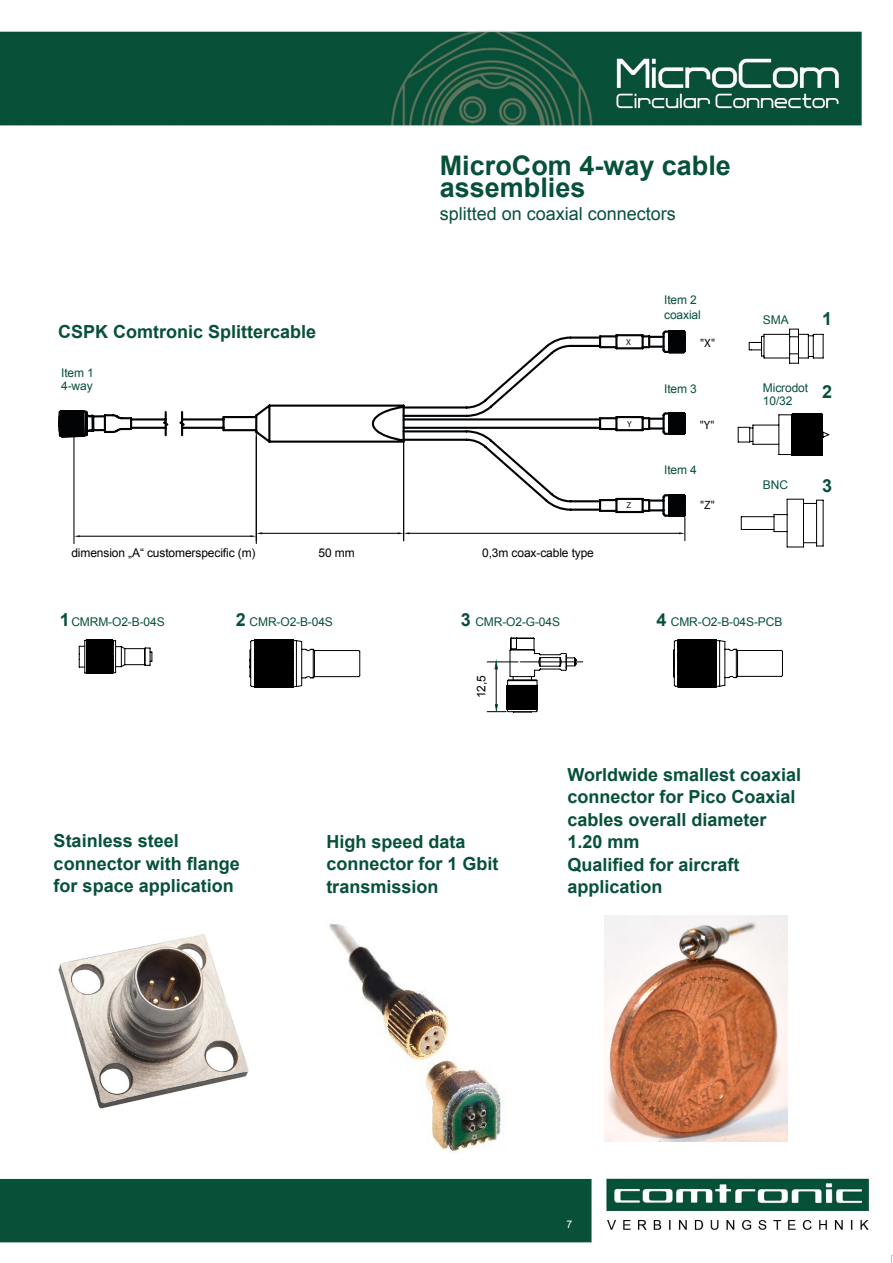
<style>
.page{position:relative;width:893px;height:1263px;background:#fff}
.page>*{position:absolute;margin:0;border:0;box-sizing:border-box;transform-origin:0 0}
.t1{font:700 27px/22.5px "Arial";color:#075138}
.t2{font:700 18px/22.5px "Arial";color:#075138}
.t3{font:18px "Arial";color:#075138}
.t4{font:12px/13.5px "Arial";letter-spacing:-.01em;color:#075138}
.t5{font:12px "Arial";letter-spacing:-.01em;color:#000}
.t6{font:12px "Myriad Pro";color:#010305}
.t7{font:10.5px "Arial";color:#fff}
.t8{font:8.55px "Myriad Pro";color:#010305}
</style>
<div class="page">
<img style="left:0;top:30px;width:893px;height:1233px">
<img style="left:35px;top:919px;width:242px;height:203px">
<img style="left:605px;top:916px;width:182px;height:225px">
<svg style="left:57px;top:335px;width:604px;height:183px"></svg>
<svg style="left:103px;top:333px;width:558px;height:181px"></svg>
<hr style="left:409px;top:533px;width:270px;height:1px;background:#010305">
<svg style="left:661px;top:328px;width:27px;height:213px"></svg>
<hr style="left:73px;top:430px;width:1px;height:114px;background:#010305">
<hr style="left:256px;top:437px;width:1px;height:107px;background:#010305">
<hr style="left:80px;top:536px;width:170px;height:1px;background:#010305">
<svg style="left:74px;top:535px;width:6px;height:2px"></svg>
<hr style="left:256px;top:425px;width:1px;height:116px;background:#010305">
<hr style="left:403px;top:433px;width:1px;height:108px;background:#010305">
<hr style="left:262px;top:533px;width:136px;height:1px;background:#010305">
<svg style="left:250px;top:532px;width:12px;height:5px"></svg>
<svg style="left:398px;top:532px;width:11px;height:2px"></svg>
<svg style="left:749px;top:329px;width:75px;height:35px"></svg>
<svg style="left:737px;top:413px;width:93px;height:43px"></svg>
<hr style="left:823px;top:500px;width:1px;height:46px;background:#000">
<hr style="left:816px;top:500px;width:1px;height:46px;background:#000">
<hr style="left:803px;top:499px;width:1px;height:48px;background:#000">
<hr style="left:787px;top:499px;width:1px;height:48px;background:#000">
<svg style="left:741px;top:517px;width:1px;height:12px"></svg>
<svg style="left:787px;top:542px;width:36px;height:6px"></svg>
<svg style="left:787px;top:499px;width:36px;height:5px"></svg>
<svg style="left:774px;top:514px;width:13px;height:18px"></svg>
<hr style="left:741px;top:529px;width:33px;height:1px;background:#000">
<hr style="left:741px;top:516px;width:33px;height:1px;background:#000">
<svg style="left:79px;top:639px;width:74px;height:35px"></svg>
<svg style="left:249px;top:639px;width:111px;height:49px"></svg>
<svg style="left:487px;top:637px;width:89px;height:75px"></svg>
<hr style="left:520px;top:662px;width:63px;height:1px;background:#000">
<svg style="left:673px;top:639px;width:110px;height:48px"></svg>
<img style="left:320px;top:920px;width:199px;height:233px">
<h1 class="t1" style="left:440px;top:155px;width:293px">MicroCom 4-way cable assemblies</h1>
<p class="t3" style="left:440px;top:202px;width:238px">splitted on coaxial connectors</p>
<p class="t2" style="left:58px;top:321px;width:260px">CSPK Comtronic Splittercable</p>
<p class="t4" style="left:61px;top:366px;width:34px">Item 1<br>4-way</p>
<p class="t5" style="left:71px;top:545px;width:186px">dimension „A“ customerspecific (m)</p>
<p class="t5" style="left:319px;top:545px;width:38px">50 mm</p>
<p class="t5" style="left:482px;top:545px;width:113px">0,3m coax-cable type</p>
<p class="t2" style="left:60px;top:609px;width:12px">1</p>
<p class="t4" style="left:71px;top:615px;width:95px">CMRM-O2-B-04S</p>
<p class="t2" style="left:236px;top:609px;width:12px">2</p>
<p class="t2" style="left:461px;top:609px;width:12px">3</p>
<p class="t4" style="left:250px;top:615px;width:85px">CMR-O2-B-04S</p>
<p class="t4" style="left:475px;top:615px;width:86px">CMR-O2-G-04S</p>
<p class="t5" style="left:473px;top:698px;width:24px;rotate:-90deg">12,5</p>
<p class="t4" style="left:664px;top:292px;width:38px;line-height:15px">Item 2 coaxial</p>
<p class="t4" style="left:763px;top:313px;width:27px">SMA</p>
<p class="t2" style="left:822px;top:308px;width:12px">1</p>
<p class="t8" style="left:626px;top:336px;width:6px">X</p>
<p class="t6" style="left:700px;top:336px;width:16px">"X"</p>
<p class="t4" style="left:664px;top:383px;width:34px">Item 3</p>
<p class="t4" style="left:763px;top:381px;width:47px">Microdot<br>10/32</p>
<p class="t2" style="left:822px;top:381px;width:12px">2</p>
<p class="t8" style="left:627px;top:418px;width:6px">Y</p>
<p class="t6" style="left:700px;top:418px;width:16px">"Y"</p>
<p class="t4" style="left:664px;top:463px;width:34px">Item 4</p>
<p class="t4" style="left:763px;top:478px;width:27px">BNC</p>
<p class="t2" style="left:822px;top:475px;width:12px">3</p>
<p class="t8" style="left:626px;top:500px;width:6px">Z</p>
<p class="t6" style="left:700px;top:498px;width:16px">"Z"</p>
<p class="t2" style="left:656px;top:609px;width:12px">4</p>
<p class="t4" style="left:671px;top:615px;width:113px">CMR-O2-B-04S-PCB</p>
<p class="t2" style="left:54px;top:830px;width:188px">Stainless steel connector with flange for space application</p>
<p class="t2" style="left:326px;top:831px;width:174px">High speed data connector for 1 Gbit transmission</p>
<p class="t2" style="left:567px;top:764px;width:235px">Worldwide smallest coaxial connector for Pico Coaxial cables overall diameter<br>1.20 mm<br>Qualified for aircraft application</p>
<p class="t7" style="left:566px;top:1218px;width:7px">7</p>
</div>
